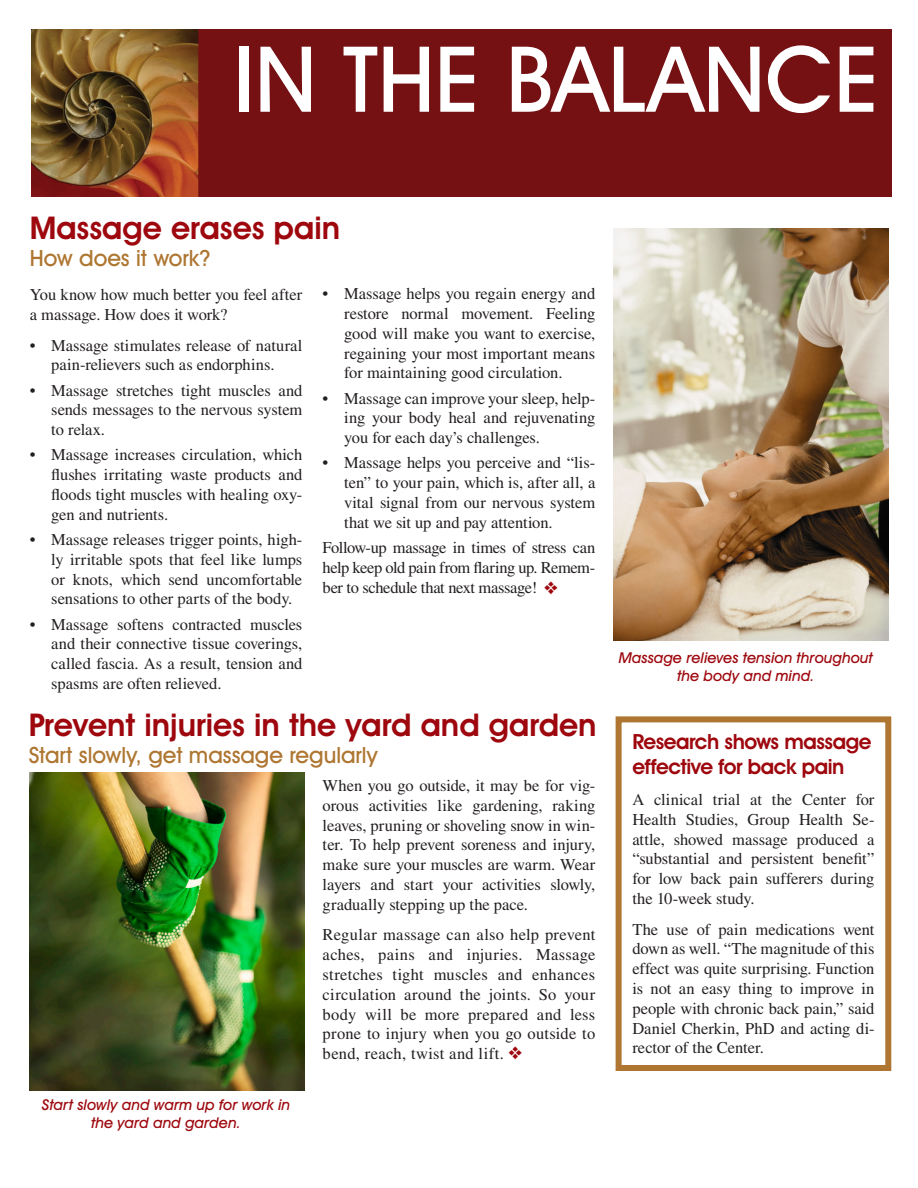
<style>
.page{position:relative;width:918px;height:1188px;background:#fff}
.page>*{position:absolute;margin:0;border:0;box-sizing:border-box;transform-origin:0 0}
.t1{font:500 91.5px "Avant Garde IT Cby BT";color:#fff}
.Headline{font:600 31.5px "Avant Garde IT Cby BT";color:#9d070d}
.Subhead_1{font:500 22.5px "Avant Garde IT Cby BT";letter-spacing:-.005em;color:#ae7631}
.Subhead_Box{font:600 21px/25.2px "Avant Garde IT Cby BT";letter-spacing:-.025em;color:#9d070d}
.Body_Text{font:16.5px/19.8px "Times";letter-spacing:-.005em;color:#231f20;text-align:justify}
.Bulleted_list{font:16.5px/19.8px "Times";letter-spacing:-.005em;color:#231f20;text-align:justify}
.t2{font:italic 500 15px/18px "Avant Garde IT Cby BT";color:#9d070d;text-align:center}
.s1{color:#9d070d}
</style>
<div class="page">
<img style="left:32px;top:30px;width:859px;height:166px">
<div style="left:616px;top:716px;width:275px;height:355px;border:6px solid #ae7631"></div>
<img style="left:614px;top:228px;width:274px;height:413px">
<img style="left:30px;top:773px;width:274px;height:317px">
<p class="t1" style="left:234px;top:24px;width:647px">IN THE BALANCE</p>
<p class="Headline" style="left:30px;top:209px;width:312px">Massage erases pain</p>
<p class="Subhead_1" style="left:30px;top:244px;width:182px">How does it work?</p>
<p class="Body_Text" style="left:30px;top:285px;width:274px">You know how much better you feel after a massage. How does it work?</p>
<p class="Bulleted_list" style="left:30px;top:335px;width:274px;text-align:center">• Massage stimulates release of natural pain-relievers such as endorphins.</p>
<p class="Bulleted_list" style="left:51px;top:380px;width:253px;text-indent:-22px">• Massage stretches tight muscles and sends messages to the nervous system to relax.</p>
<p class="Bulleted_list" style="left:51px;top:445px;width:253px;text-indent:-22px">• Massage increases circulation, which flushes irritating waste products and floods tight muscles with healing oxy&shy;gen and nutrients.</p>
<p class="Bulleted_list" style="left:51px;top:530px;width:253px;text-indent:-22px">• Massage releases trigger points, high&shy;ly irritable spots that feel like lumps or knots, which send uncomfortable sensations to other parts of the body.</p>
<p class="Bulleted_list" style="left:51px;top:614px;width:253px;text-indent:-22px">• Massage softens contracted muscles and their connective tissue coverings, called fascia. As a result, tension and spasms are often relieved.</p>
<p class="Bulleted_list" style="left:344px;top:284px;width:253px;text-indent:-22px">• Massage helps you regain energy and restore normal movement. Feeling good will make you want to exercise, regaining your most important means for maintaining good circulation.</p>
<p class="Bulleted_list" style="left:344px;top:388px;width:253px;text-indent:-22px">• Massage can improve your sleep, help&shy;ing your body heal and rejuvenating you for each day’s challenges.</p>
<p class="Bulleted_list" style="left:344px;top:453px;width:253px;text-indent:-22px">• Massage helps you perceive and “lis&shy;ten” to your pain, which is, after all, a vital signal from our nervous system that we sit up and pay attention.</p>
<p class="Body_Text" style="left:323px;top:537px;width:274px">Follow-up massage in times of stress can help keep old pain from flaring up. Remem&shy;ber to schedule that next massage! <span class="s1">❖</span></p>
<p class="Headline" style="left:29px;top:706px;width:569px">Prevent injuries in the yard and garden</p>
<p class="Subhead_1" style="left:29px;top:742px;width:351px">Start slowly, get massage regularly</p>
<p class="t2" style="left:42px;top:1096px;width:250px">Start slowly and warm up for work in the yard and garden.</p>
<p class="Body_Text" style="left:323px;top:775px;width:274px">When you go outside, it may be for vig&shy;orous activities like gardening, raking leaves, pruning or shoveling snow in win&shy;ter. To help prevent soreness and injury, make sure your muscles are warm. Wear layers and start your activities slowly, gradually stepping up the pace.</p>
<p class="Body_Text" style="left:323px;top:925px;width:274px">Regular massage can also help prevent aches, pains and injuries. Massage stretches tight muscles and enhances circulation around the joints. So your body will be more prepared and less prone to injury when you go outside to bend, reach, twist and lift. <span class="s1">❖</span></p>
<p class="t2" style="left:619px;top:649px;width:256px">Massage relieves tension throughout the body and mind.</p>
<p class="Subhead_Box" style="left:632px;top:729px;width:241px">Research shows massage effective for back pain</p>
<p class="Body_Text" style="left:632px;top:790px;width:244px">A clinical trial at the Center for Health Studies, Group Health Se&shy;attle, showed massage produced a “substantial and persistent benefit” for low back pain sufferers during the 10-week study.</p>
<p class="Body_Text" style="left:632px;top:919px;width:244px">The use of pain medications went down as well. “The magnitude of this effect was quite surprising. Function is not an easy thing to improve in people with chronic back pain,” said Daniel Cherkin, PhD and acting di&shy;rector of the Center.</p>
</div>
